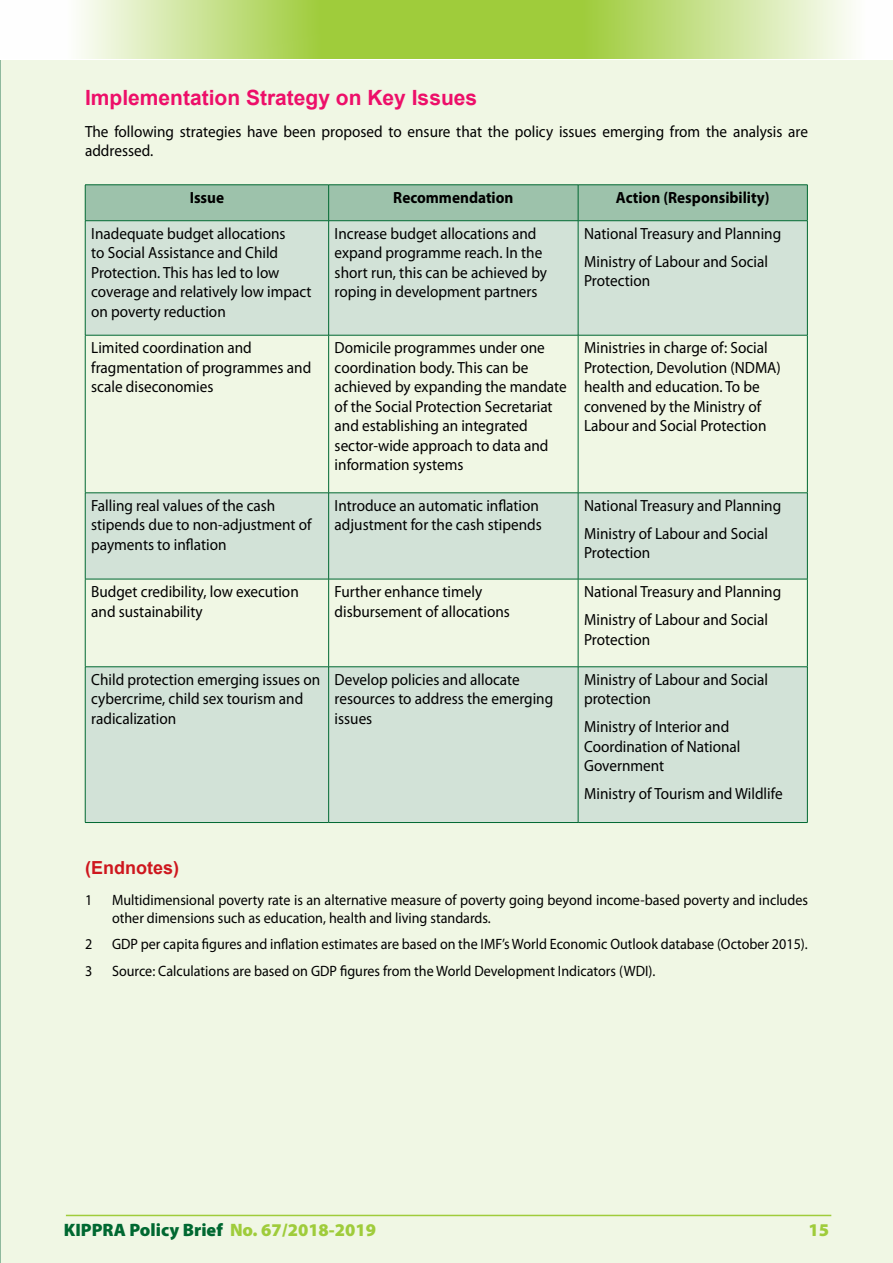
<style>
.page{position:relative;width:893px;height:1263px;background:#fff}
.page>*{position:absolute;margin:0;border:0;box-sizing:border-box;transform-origin:0 0}
.t1{font:700 21px "Arial";color:#ed0f69}
.t2{font:900 18px "Myriad Pro";color:#006831}
.t3{font:700 18px "Arial";color:#ce171e}
.t4{font:900 18px "Myriad Pro";color:#9fcc3b}
.t5{font:16.2px/19.5px "Myriad Pro";color:#000;scale:.94 1}
.t6{font:700 16.2px "Myriad Pro";color:#000;scale:.94 1}
.t7{font:15px/18px "Myriad Pro";color:#000;scale:.94 1}
.s1{color:#9fcc3b}
</style>
<div class="page">
<hr style="left:0;top:0;width:1px;height:59px;background:#9fcc3b">
<div style="left:0;top:53px;width:893px;height:1210px;background:#f0f7e4"></div>
<hr style="left:66px;top:1215px;width:765px;height:1px;background:#9fcc3b">
<svg style="left:1px;top:0;width:456px;height:59px"></svg>
<svg style="left:457px;top:0;width:436px;height:59px"></svg>
<div style="left:86px;top:186px;width:721px;height:34px;background:#9dc2ab"></div>
<svg style="left:86px;top:221px;width:721px;height:601px;fill:#d2e2d7"></svg>
<hr style="left:85px;top:185px;width:244px;height:1px;background:#006831">
<hr style="left:85px;top:185px;width:1px;height:36px;background:#006831">
<hr style="left:329px;top:185px;width:249px;height:1px;background:#006831">
<hr style="left:328px;top:185px;width:1px;height:36px;background:#006831">
<hr style="left:578px;top:185px;width:229px;height:1px;background:#006831">
<hr style="left:578px;top:185px;width:1px;height:36px;background:#006831">
<hr style="left:807px;top:185px;width:1px;height:36px;background:#006831">
<hr style="left:85px;top:220px;width:244px;height:1px;background:#006831">
<hr style="left:85px;top:221px;width:1px;height:114px;background:#006831">
<hr style="left:329px;top:220px;width:249px;height:1px;background:#006831">
<hr style="left:328px;top:221px;width:1px;height:114px;background:#006831">
<hr style="left:578px;top:220px;width:229px;height:1px;background:#006831">
<hr style="left:578px;top:221px;width:1px;height:114px;background:#006831">
<hr style="left:807px;top:221px;width:1px;height:114px;background:#006831">
<hr style="left:85px;top:335px;width:244px;height:1px;background:#006831">
<hr style="left:85px;top:335px;width:1px;height:158px;background:#006831">
<hr style="left:329px;top:335px;width:249px;height:1px;background:#006831">
<hr style="left:328px;top:335px;width:1px;height:158px;background:#006831">
<hr style="left:578px;top:335px;width:229px;height:1px;background:#006831">
<hr style="left:578px;top:335px;width:1px;height:158px;background:#006831">
<hr style="left:807px;top:335px;width:1px;height:158px;background:#006831">
<hr style="left:85px;top:493px;width:244px;height:1px;background:#006831">
<hr style="left:85px;top:493px;width:1px;height:86px;background:#006831">
<hr style="left:329px;top:493px;width:249px;height:1px;background:#006831">
<hr style="left:328px;top:493px;width:1px;height:86px;background:#006831">
<hr style="left:578px;top:493px;width:229px;height:1px;background:#006831">
<hr style="left:578px;top:493px;width:1px;height:86px;background:#006831">
<hr style="left:807px;top:493px;width:1px;height:86px;background:#006831">
<hr style="left:85px;top:579px;width:244px;height:1px;background:#006831">
<hr style="left:85px;top:579px;width:1px;height:88px;background:#006831">
<hr style="left:329px;top:579px;width:249px;height:1px;background:#006831">
<hr style="left:328px;top:579px;width:1px;height:88px;background:#006831">
<hr style="left:578px;top:579px;width:229px;height:1px;background:#006831">
<hr style="left:578px;top:579px;width:1px;height:88px;background:#006831">
<hr style="left:807px;top:579px;width:1px;height:88px;background:#006831">
<hr style="left:85px;top:666px;width:244px;height:1px;background:#006831">
<hr style="left:85px;top:667px;width:1px;height:155px;background:#006831">
<hr style="left:329px;top:666px;width:249px;height:1px;background:#006831">
<hr style="left:328px;top:667px;width:1px;height:155px;background:#006831">
<hr style="left:578px;top:666px;width:229px;height:1px;background:#006831">
<hr style="left:578px;top:667px;width:1px;height:155px;background:#006831">
<hr style="left:807px;top:667px;width:1px;height:155px;background:#006831">
<hr style="left:85px;top:822px;width:244px;height:1px;background:#006831">
<hr style="left:329px;top:822px;width:249px;height:1px;background:#006831">
<hr style="left:578px;top:822px;width:229px;height:1px;background:#006831">
<p class="t1" style="left:85px;top:83px;width:394px">Implementation Strategy on Key Issues</p>
<p class="t5" style="left:85px;top:121px;width:771px">The following strategies have been proposed to ensure that the policy issues emerging from the analysis are addressed.</p>
<p class="t6" style="left:190px;top:187px;width:38px">Issue</p>
<p class="t6" style="left:393px;top:187px;width:129px">Recommendation</p>
<p class="t6" style="left:616px;top:187px;width:165px">Action (Responsibility)</p>
<p class="t5" style="left:91px;top:223px;width:236px">Inadequate budget allocations<br>to Social Assistance and Child<br>Protection. This has led to low coverage and relatively low impact on poverty reduction</p>
<p class="t5" style="left:335px;top:223px;width:228px">Increase budget allocations and expand programme reach. In the short run, this can be achieved by roping in development partners</p>
<p class="t5" style="left:584px;top:219px;width:211px;line-height:27.9px">National Treasury and Planning<br>Ministry of Labour and Social</p>
<p class="t5" style="left:584px;top:271px;width:72px">Protection</p>
<p class="t5" style="left:91px;top:338px;width:236px">Limited coordination and fragmentation of programmes and scale diseconomies</p>
<p class="t5" style="left:335px;top:338px;width:248px">Domicile programmes under one coordination body. This can be achieved by expanding the mandate of the Social Protection Secretariat and establishing an integrated sector-wide approach to data and information systems</p>
<p class="t5" style="left:584px;top:338px;width:211px">Ministries in charge of: Social<br>Protection, Devolution (NDMA) health and education. To be convened by the Ministry of<br>Labour and Social Protection</p>
<p class="t5" style="left:91px;top:495px;width:236px">Falling real values of the cash stipends due to non-adjustment of payments to inflation</p>
<p class="t5" style="left:335px;top:495px;width:222px">Introduce an automatic inflation adjustment for the cash stipends</p>
<p class="t5" style="left:584px;top:491px;width:211px;line-height:27.9px">National Treasury and Planning<br>Ministry of Labour and Social</p>
<p class="t5" style="left:584px;top:543px;width:72px">Protection</p>
<p class="t5" style="left:91px;top:582px;width:222px">Budget credibility, low execution and sustainability</p>
<p class="t5" style="left:335px;top:582px;width:188px">Further enhance timely disbursement of allocations</p>
<p class="t5" style="left:584px;top:578px;width:211px;line-height:27.9px">National Treasury and Planning<br>Ministry of Labour and Social</p>
<p class="t5" style="left:584px;top:629px;width:72px">Protection</p>
<p class="t5" style="left:91px;top:669px;width:245px">Child protection emerging issues on cybercrime, child sex tourism and radicalization</p>
<p class="t5" style="left:335px;top:669px;width:234px">Develop policies and allocate resources to address the emerging issues</p>
<p class="t5" style="left:584px;top:669px;width:197px">Ministry of Labour and Social protection</p>
<p class="t5" style="left:584px;top:717px;width:168px">Ministry of Interior and<br>Coordination of National<br>Government</p>
<p class="t5" style="left:584px;top:784px;width:213px">Ministry of Tourism and Wildlife</p>
<p class="t3" style="left:85px;top:856px;width:95px">(Endnotes)</p>
<p class="t7" style="left:85px;top:890px;width:9px">1</p>
<p class="t7" style="left:112px;top:890px;width:742px">Multidimensional poverty rate is an alternative measure of poverty going beyond income-based poverty and includes other dimensions such as education, health and living standards.</p>
<p class="t7" style="left:85px;top:935px;width:9px">2</p>
<p class="t7" style="left:112px;top:935px;width:742px">GDP per capita figures and inflation estimates are based on the IMF’s World Economic Outlook database (October 2015).</p>
<p class="t7" style="left:85px;top:961px;width:9px">3</p>
<p class="t7" style="left:112px;top:961px;width:580px">Source: Calculations are based on GDP figures from the World Development Indicators (WDI).</p>
<p class="t2" style="left:64px;top:1218px;width:314px">KIPPRA Policy Brief <span class="s1">No. 67/2018-2019</span></p>
<p class="t4" style="left:809px;top:1218px;width:22px">15</p>
</div>
